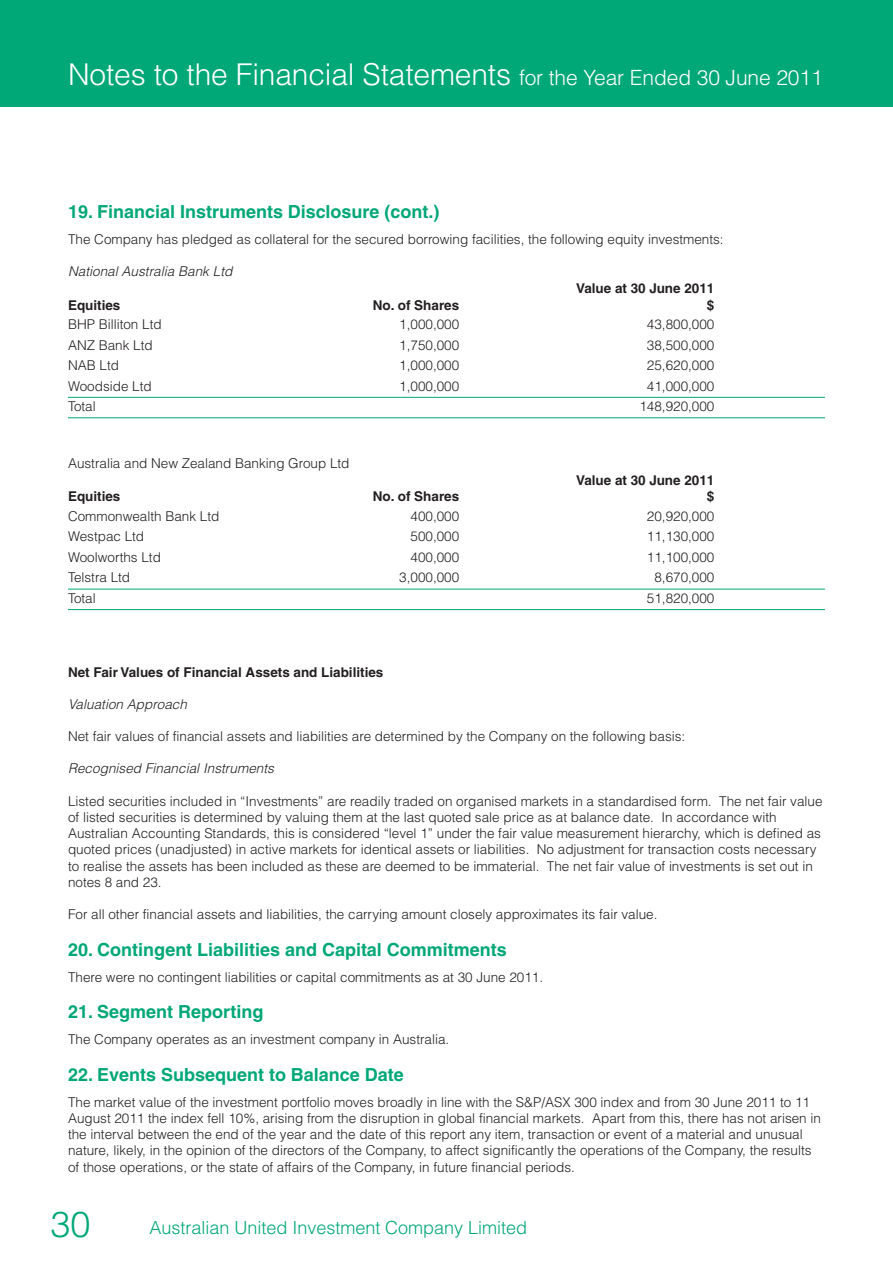
<style>
.page{position:relative;width:893px;height:1263px;background:#fff}
.page>*{position:absolute;margin:0;border:0;box-sizing:border-box;transform-origin:0 0}
.t1{font:300 36px "Helvetica";color:#00a777}
.t2{font:300 30px "Helvetica";letter-spacing:-.005em;color:#fff}
.t3{font:700 18px "Helvetica";color:#00a777}
.t4{font:300 18px "Helvetica";color:#00a777}
.t5{font:300 13.5px/16.2px "Helvetica";color:#231f20}
.t6{font:700 13.5px "Helvetica";color:#231f20}
.t7{font:italic 300 13.5px "Helvetica";letter-spacing:.005em;color:#231f20}
.s1{font-size:21px}
</style>
<div class="page">
<div style="left:0;top:0;width:893px;height:106px;background:#00a777"></div>
<hr style="left:68px;top:397px;width:757px;height:1px;background:#00a777">
<hr style="left:68px;top:417px;width:757px;height:1px;background:#00a777">
<hr style="left:68px;top:589px;width:757px;height:1px;background:#00a777">
<hr style="left:68px;top:609px;width:757px;height:1px;background:#00a777">
<h2 class="t2" style="left:68px;top:64px;width:756px">Notes to the Financial Statements <span class="s1">for the Year Ended 30 June 2011</span></h2>
<h3 class="t3" style="left:68px;top:201px;width:373px">19. Financial Instruments Disclosure (cont.)</h3>
<p class="t5" style="left:68px;top:232px;width:657px">The Company has pledged as collateral for the secured borrowing facilities, the following equity investments:</p>
<p class="t7" style="left:68px;top:267px;width:166px">National Australia Bank Ltd</p>
<p class="t6" style="left:576px;top:281px;width:140px">Value at 30 June 2011</p>
<p class="t6" style="left:68px;top:297px;width:54px">Equities</p>
<p class="t6" style="left:373px;top:297px;width:88px">No. of Shares</p>
<p class="t6" style="left:707px;top:297px;width:9px">$</p>
<p class="t5" style="left:68px;top:318px;width:95px">BHP Billiton Ltd</p>
<p class="t5" style="left:399px;top:318px;width:61px">1,000,000</p>
<p class="t5" style="left:647px;top:318px;width:69px">43,800,000</p>
<p class="t5" style="left:68px;top:338px;width:86px">ANZ Bank Ltd</p>
<p class="t5" style="left:399px;top:338px;width:61px">1,750,000</p>
<p class="t5" style="left:647px;top:338px;width:69px">38,500,000</p>
<p class="t5" style="left:68px;top:358px;width:52px">NAB Ltd</p>
<p class="t5" style="left:399px;top:358px;width:61px">1,000,000</p>
<p class="t5" style="left:647px;top:358px;width:69px">25,620,000</p>
<p class="t5" style="left:68px;top:379px;width:85px">Woodside Ltd</p>
<p class="t5" style="left:399px;top:379px;width:61px">1,000,000</p>
<p class="t5" style="left:647px;top:379px;width:69px">41,000,000</p>
<p class="t5" style="left:68px;top:399px;width:29px">Total</p>
<p class="t5" style="left:639px;top:399px;width:76px">148,920,000</p>
<p class="t5" style="left:68px;top:456px;width:283px">Australia and New Zealand Banking Group Ltd</p>
<p class="t6" style="left:576px;top:473px;width:140px">Value at 30 June 2011</p>
<p class="t6" style="left:68px;top:489px;width:54px">Equities</p>
<p class="t6" style="left:373px;top:489px;width:88px">No. of Shares</p>
<p class="t6" style="left:707px;top:489px;width:9px">$</p>
<p class="t5" style="left:68px;top:509px;width:153px">Commonwealth Bank Ltd</p>
<p class="t5" style="left:411px;top:509px;width:50px">400,000</p>
<p class="t5" style="left:647px;top:509px;width:69px">20,920,000</p>
<p class="t5" style="left:68px;top:530px;width:78px">Westpac Ltd</p>
<p class="t5" style="left:411px;top:530px;width:50px">500,000</p>
<p class="t5" style="left:647px;top:530px;width:69px">11,130,000</p>
<p class="t5" style="left:68px;top:550px;width:94px">Woolworths Ltd</p>
<p class="t5" style="left:411px;top:550px;width:50px">400,000</p>
<p class="t5" style="left:647px;top:550px;width:69px">11,100,000</p>
<p class="t5" style="left:68px;top:571px;width:64px">Telstra Ltd</p>
<p class="t5" style="left:399px;top:571px;width:61px">3,000,000</p>
<p class="t5" style="left:654px;top:571px;width:61px">8,670,000</p>
<p class="t5" style="left:68px;top:591px;width:29px">Total</p>
<p class="t5" style="left:647px;top:591px;width:69px">51,820,000</p>
<p class="t6" style="left:68px;top:664px;width:317px">Net Fair Values of Financial Assets and Liabilities</p>
<p class="t7" style="left:68px;top:699px;width:120px">Valuation Approach</p>
<p class="t5" style="left:68px;top:729px;width:619px">Net fair values of financial assets and liabilities are determined by the Company on the following basis:</p>
<p class="t7" style="left:68px;top:764px;width:207px">Recognised Financial Instruments</p>
<p class="t5" style="left:68px;top:794px;width:756px">Listed securities included in “Investments” are readily traded on organised markets in a standardised form. The net fair value of listed securities is determined by valuing them at the last quoted sale price as at balance date. In accordance with Australian Accounting Standards, this is considered “level 1” under the fair value measurement hierarchy, which is defined as quoted prices (unadjusted) in active markets for identical assets or liabilities. No adjustment for transaction costs necessary to realise the assets has been included as these are deemed to be immaterial. The net fair value of investments is set out in notes 8 and 23.</p>
<p class="t5" style="left:68px;top:907px;width:591px">For all other financial assets and liabilities, the carrying amount closely approximates its fair value.</p>
<h3 class="t3" style="left:68px;top:939px;width:440px">20. Contingent Liabilities and Capital Commitments</h3>
<p class="t5" style="left:68px;top:970px;width:477px">There were no contingent liabilities or capital commitments as at 30 June 2011.</p>
<h3 class="t3" style="left:68px;top:1002px;width:197px">21. Segment Reporting</h3>
<p class="t5" style="left:68px;top:1032px;width:383px">The Company operates as an investment company in Australia.</p>
<h3 class="t3" style="left:68px;top:1064px;width:337px">22. Events Subsequent to Balance Date</h3>
<p class="t5" style="left:68px;top:1095px;width:754px">The market value of the investment portfolio moves broadly in line with the S&amp;P/ASX 300 index and from 30 June 2011 to 11<br>August 2011 the index fell 10%, arising from the disruption in global financial markets. Apart from this, there has not arisen in the interval between the end of the year and the date of this report any item, transaction or event of a material and unusual nature, likely, in the opinion of the directors of the Company, to affect significantly the operations of the Company, the results of those operations, or the state of affairs of the Company, in future financial periods.</p>
<h1 class="t1" style="left:50px;top:1211px;width:41px">30</h1>
<h3 class="t4" style="left:150px;top:1221px;width:379px">Australian United Investment Company Limited</h3>
</div>
